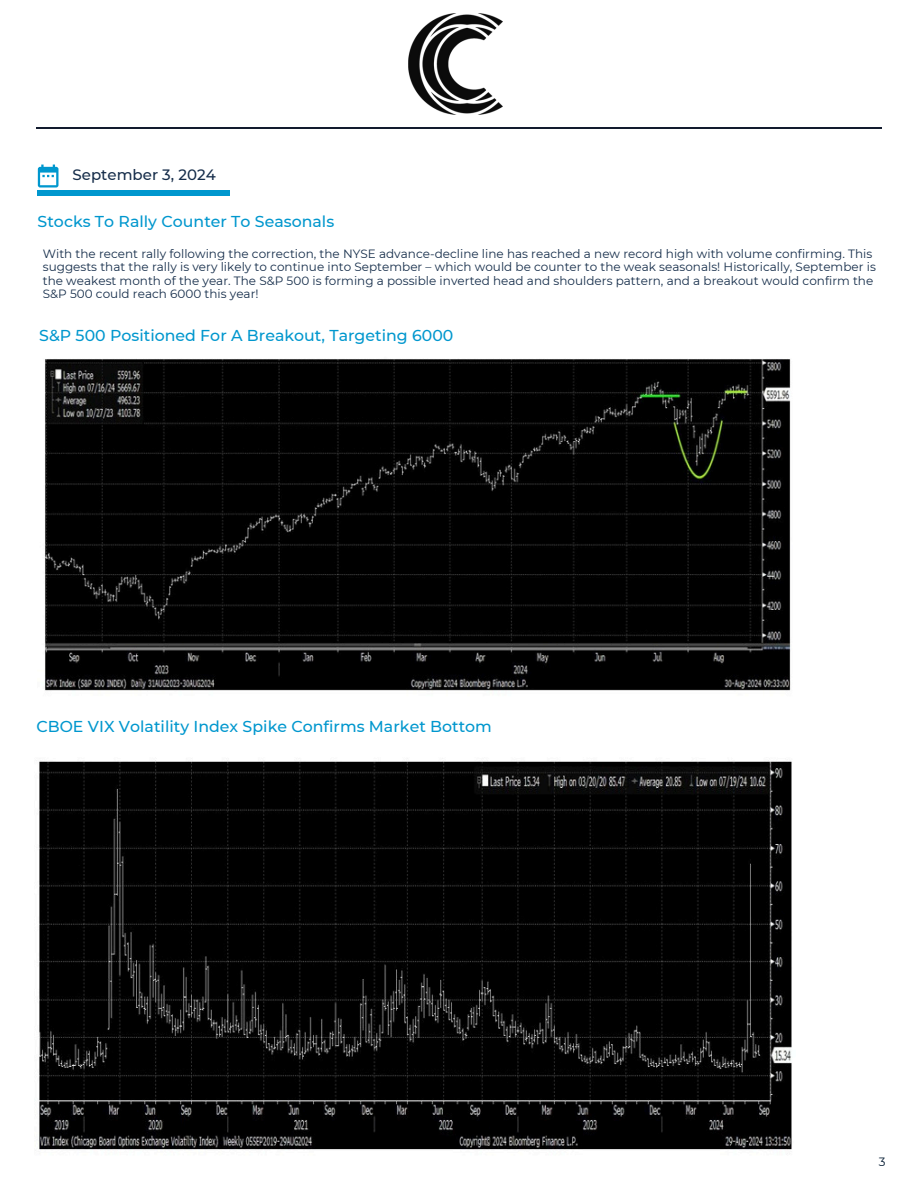
<style>
.page{position:relative;width:918px;height:1188px;background:#fff}
.page>*{position:absolute;margin:0;border:0;box-sizing:border-box;transform-origin:0 0}
.t1{font:500 15.75px "Montserrat";color:#0097ce}
.t2{font:500 15px "Montserrat";color:#162d4a}
.t3{font:12px/13.5px "Montserrat";color:#152d4a}
.t4{font:12px "Montserrat";color:#00182f}
</style>
<div class="page">
<svg style="left:38px;top:165px;width:21px;height:23px"></svg>
<hr style="left:38px;top:191px;width:192px;height:4px;background:#0097ce">
<hr style="left:36px;top:127px;width:846px;height:2px;background:#121b2e">
<img style="left:44px;top:359px;width:747px;height:332px">
<img style="left:39px;top:760px;width:753px;height:390px">
<img style="left:409px;top:13px;width:93px;height:102px">
<h1 class="t2" style="left:72px;top:166px;width:145px">September 3, 2024</h1>
<p class="t1" style="left:38px;top:212px;width:298px">Stocks To Rally Counter To Seasonals</p>
<h1 class="t3" style="left:43px;top:247px;width:835px">With the recent rally following the correction, the NYSE advance-decline line has reached a new record high with volume confirming. This suggests that the rally is very likely to continue into September – which would be counter to the weak seasonals! Historically, September is the weakest month of the year. The S&amp;P 500 is forming a possible inverted head and shoulders pattern, and a breakout would confirm the S&amp;P 500 could reach 6000 this year!</h1>
<h1 class="t1" style="left:39px;top:326px;width:416px">S&amp;P 500 Positioned For A Breakout, Targeting 6000</h1>
<p class="t1" style="left:36px;top:717px;width:457px">CBOE VIX Volatility Index Spike Confirms Market Bottom</p>
<p class="t4" style="left:879px;top:1155px;width:8px">3</p>
</div>
